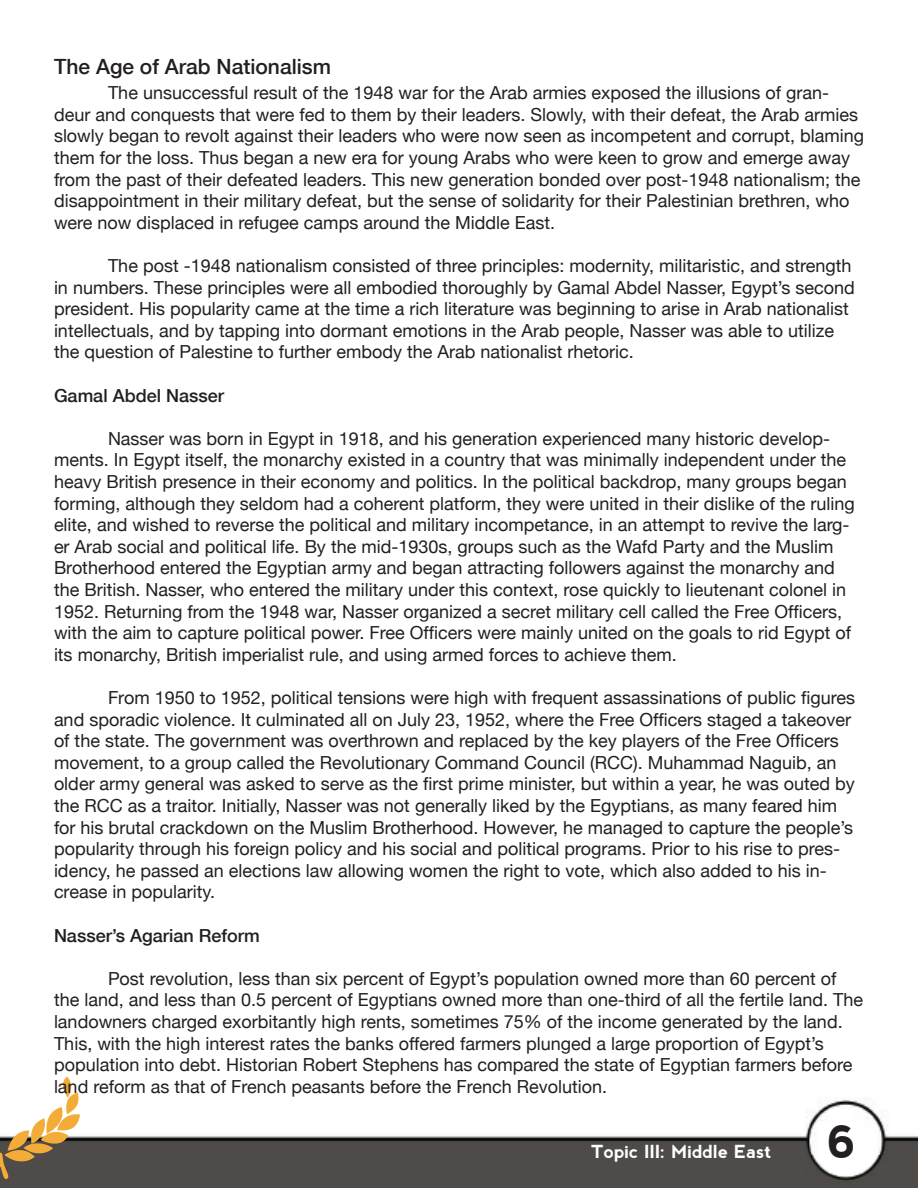
<style>
.page{position:relative;width:918px;height:1188px;background:#fff}
.page>*{position:absolute;margin:0;border:0;box-sizing:border-box;transform-origin:0 0}
.t1{font:700 45px "nevis";color:#231f20}
.t2{font:500 21px "Helvetica Neue";color:#231f20}
.t3{font:18px/21.6px "Helvetica Neue";color:#231f20}
.t4{font:500 18px "Helvetica Neue";color:#231f20}
.t5{font:700 18px "nevis";color:#fff}
</style>
<div class="page">
<img style="left:1px;top:1099px;width:917px;height:89px">
<svg style="left:0;top:1076px;width:80px;height:103px"></svg>
<p class="t2" style="left:54px;top:50px;width:279px">The Age of Arab Nationalism</p>
<p class="t3" style="left:54px;top:81px;width:812px;text-indent:54px">The unsuccessful result of the 1948 war for the Arab armies exposed the illusions of gran&shy;deur and conquests that were fed to them by their leaders. Slowly, with their defeat, the Arab armies slowly began to revolt against their leaders who were now seen as incompetent and corrupt, blaming them for the loss. Thus began a new era for young Arabs who were keen to grow and emerge away from the past of their defeated leaders. This new generation bonded over post-1948 nationalism; the disappointment in their military defeat, but the sense of solidarity for their Palestinian brethren, who were now displaced in refugee camps around the Middle East.</p>
<p class="t3" style="left:54px;top:254px;width:802px;text-indent:54px">The post -1948 nationalism consisted of three principles: modernity, militaristic, and strength in numbers. These principles were all embodied thoroughly by Gamal Abdel Nasser, Egypt’s second president. His popularity came at the time a rich literature was beginning to arise in Arab nationalist intellectuals, and by tapping into dormant emotions in the Arab people, Nasser was able to utilize the question of Palestine to further embody the Arab nationalist rhetoric.</p>
<p class="t4" style="left:54px;top:381px;width:172px">Gamal Abdel Nasser</p>
<p class="t3" style="left:54px;top:426px;width:802px;text-indent:54px">Nasser was born in Egypt in 1918, and his generation experienced many historic develop&shy;ments. In Egypt itself, the monarchy existed in a country that was minimally independent under the heavy British presence in their economy and politics. In the political backdrop, many groups began forming, although they seldom had a coherent platform, they were united in their dislike of the ruling elite, and wished to reverse the political and military incompetance, in an attempt to revive the larg&shy;er Arab social and political life. By the mid-1930s, groups such as the Wafd Party and the Muslim Brotherhood entered the Egyptian army and began attracting followers against the monarchy and the British. Nasser, who entered the military under this context, rose quickly to lieutenant colonel in 1952. Returning from the 1948 war, Nasser organized a secret military cell called the Free Officers, with the aim to capture political power. Free Officers were mainly united on the goals to rid Egypt of its monarchy, British imperialist rule, and using armed forces to achieve them.</p>
<p class="t3" style="left:54px;top:686px;width:803px;text-indent:54px">From 1950 to 1952, political tensions were high with frequent assassinations of public figures and sporadic violence. It culminated all on July 23, 1952, where the Free Officers staged a takeover of the state. The government was overthrown and replaced by the key players of the Free Officers movement, to a group called the Revolutionary Command Council (RCC). Muhammad Naguib, an older army general was asked to serve as the first prime minister, but within a year, he was outed by the RCC as a traitor. Initially, Nasser was not generally liked by the Egyptians, as many feared him for his brutal crackdown on the Muslim Brotherhood. However, he managed to capture the people’s popularity through his foreign policy and his social and political programs. Prior to his rise to pres&shy;idency, he passed an elections law allowing women the right to vote, which also added to his in&shy;crease in popularity.</p>
<p class="t4" style="left:54px;top:921px;width:207px">Nasser’s Agarian Reform</p>
<p class="t3" style="left:54px;top:966px;width:811px;text-indent:54px">Post revolution, less than six percent of Egypt’s population owned more than 60 percent of the land, and less than 0.5 percent of Egyptians owned more than one-third of all the fertile land. The landowners charged exorbitantly high rents, sometimes 75% of the income generated by the land.<br>This, with the high interest rates the banks offered farmers plunged a large proportion of Egypt’s population into debt. Historian Robert Stephens has compared the state of Egyptian farmers before land reform as that of French peasants before the French Revolution.</p>
<p class="t5" style="left:591px;top:1141px;width:182px">Topic III: Middle East</p>
<h1 class="t1" style="left:827px;top:1116px;width:32px">6</h1>
</div>
